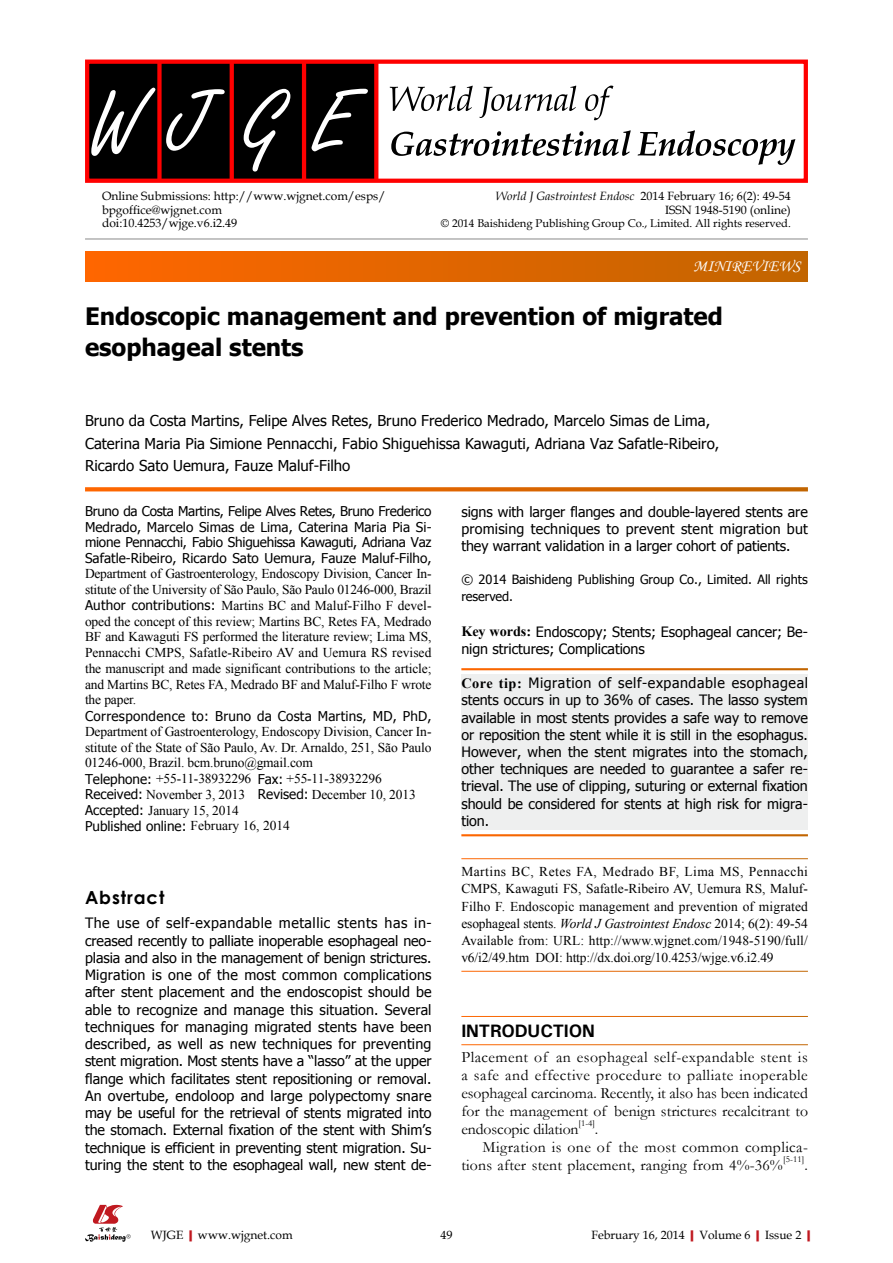
<style>
.page{position:relative;width:893px;height:1263px;background:#fff}
.page>*{position:absolute;margin:0;border:0;box-sizing:border-box;transform-origin:0 0}
.t1{font:700 24px/31.5px "Tahoma";color:#000}
.t2{font:700 18px "Univers";letter-spacing:-.01em;color:#000}
.t3{font:700 18px "Century Gothic";letter-spacing:.05em;color:#000}
.t4{font:16.5px "Monotype Corsiva";color:#fff}
.t5{font:15.75px/18px "Garamond";letter-spacing:.01em;color:#000;text-align:justify}
.t6{font:15px/22.5px "Tahoma";color:#000}
.t7{font:14.25px/17.2px "Tahoma";letter-spacing:-.005em;color:#000;text-align:justify}
.t8{font:13.5px/15.8px "Times New Roman";letter-spacing:-.01em;color:#000;text-align:justify}
.t9{font:13.5px/15.8px "Tahoma";color:#000;text-align:justify}
.t10{font:12.75px/17.1px "Tahoma";color:#000}
.t11{font:12px/13.5px "Book Antiqua";color:#000}
.t12{font:11.25px "Book Antiqua";color:#000}
.t13{font:9.15px "Garamond";color:#000}
.s1{font-style:italic}
.s2{font-family:"Tahoma"}
.s3{font-family:"Times New Roman"}
.s4{font-family:"Times New Roman";font-weight:700}
.s5{font-weight:700;color:#c01920}
</style>
<div class="page">
<div style="left:461px;top:674px;width:347px;height:156px;background:#eeefef"></div>
<hr style="left:85px;top:239px;width:723px;height:1px;background:#898989">
<svg style="left:85px;top:487px;width:723px;height:4px;background:#e16d0d"></svg>
<div style="left:85px;top:252px;width:723px;height:29px;background:linear-gradient(to right,#f60,#c16500)"></div>
<div style="left:87px;top:61px;width:289px;height:121px;background:#000"></div>
<div style="left:157px;top:61px;width:5px;height:121px;background:#f00"></div>
<svg style="left:230px;top:65px;width:4px;height:113px"></svg>
<hr style="left:302px;top:61px;width:4px;height:121px;background:#f00">
<svg style="left:374px;top:65px;width:4px;height:113px"></svg>
<div style="left:85px;top:60px;width:723px;height:123px;border:4px solid #f00"></div>
<svg style="left:311px;top:89px;width:57px;height:62px"></svg>
<svg style="left:244px;top:89px;width:46px;height:83px"></svg>
<svg style="left:166px;top:89px;width:59px;height:62px"></svg>
<svg style="left:91px;top:88px;width:64px;height:68px"></svg>
<svg style="left:390px;top:86px;width:223px;height:34px"></svg>
<svg style="left:391px;top:130px;width:404px;height:35px"></svg>
<svg style="left:85px;top:1205px;width:46px;height:37px"></svg>
<p class="t11" style="left:102px;top:189px;width:285px">Online Submissions: http://www.wjgnet.com/esps/ bpgoffice@wjgnet.com<br>doi:10.4253/wjge.v6.i2.49</p>
<p class="t11" style="left:496px;top:189px;width:296px;text-align:right"><span class="s1">World J Gastrointest Endosc</span> 2014 February 16; 6(2): 49-54<br>ISSN 1948-5190 (online)</p>
<p class="t12" style="left:441px;top:215px;width:352px">© 2014 Baishideng Publishing Group Co., Limited. All rights reserved.</p>
<p class="t4" style="left:693px;top:256px;width:109px">MINIREVIEWS</p>
<h1 class="t1" style="left:85px;top:298px;width:639px">Endoscopic management and prevention of migrated esophageal stents</h1>
<p class="t6" style="left:85px;top:409px;width:636px">Bruno da Costa Martins, Felipe Alves Retes, Bruno Frederico Medrado, Marcelo Simas de Lima,<br>Caterina Maria Pia Simione Pennacchi, Fabio Shiguehissa Kawaguti, Adriana Vaz Safatle-Ribeiro,<br>Ricardo Sato Uemura, Fauze Maluf-Filho</p>
<p class="t9" style="left:85px;top:502px;width:348px">Bruno da Costa Martins, Felipe Alves Retes, Bruno Frederico Medrado, Marcelo Simas de Lima, Caterina Maria Pia Si&shy;mione Pennacchi, Fabio Shiguehissa Kawaguti, Adriana Vaz Safatle-Ribeiro, Ricardo Sato Uemura, Fauze Maluf-Filho,</p>
<p class="t8" style="left:85px;top:566px;width:348px">Department of Gastroenterology, Endoscopy Division, Cancer In&shy;stitute of the University of São Paulo, São Paulo 01246-000, Brazil <span class="s2">Author contributions:</span> Martins BC and Maluf-Filho F devel&shy;oped the concept of this review; Martins BC, Retes FA, Medrado BF and Kawaguti FS performed the literature review; Lima MS, Pennacchi CMPS, Safatle-Ribeiro AV and Uemura RS revised the manuscript and made significant contributions to the article; and Martins BC, Retes FA, Medrado BF and Maluf-Filho F wrote the paper.</p>
<p class="t9" style="left:85px;top:707px;width:348px">Correspondence to: Bruno da Costa Martins, MD, PhD,</p>
<p class="t8" style="left:85px;top:723px;width:348px;text-align:left">Department of Gastroenterology, Endoscopy Division, Cancer In&shy;stitute of the State of São Paulo, Av. Dr. Arnaldo, 251, São Paulo 01246-000, Brazil. bcm.bruno@gmail.com<br><span class="s2">Telephone:</span> +55-11-38932296 <span class="s2">Fax:</span> +55-11-38932296<br><span class="s2">Received:</span> November 3, 2013 <span class="s2">Revised:</span> December 10, 2013<br><span class="s2">Accepted:</span> January 15, 2014</p>
<p class="t9" style="left:85px;top:817px;width:206px">Published online: <span class="s3">February 16, 2014</span></p>
<p class="t7" style="left:461px;top:502px;width:348px">signs with larger flanges and double-layered stents are promising techniques to prevent stent migration but they warrant validation in a larger cohort of patients.</p>
<p class="t10" style="left:461px;top:570px;width:348px">© 2014 Baishideng Publishing Group Co., Limited. All rights reserved.</p>
<p class="t7" style="left:461px;top:622px;width:348px"><span class="s4">Key words:</span> Endoscopy; Stents; Esophageal cancer; Be&shy;nign strictures; Complications</p>
<p class="t7" style="left:461px;top:674px;width:348px"><span class="s4">Core tip:</span> Migration of self-expandable esophageal stents occurs in up to 36% of cases. The lasso system available in most stents provides a safe way to remove or reposition the stent while it is still in the esophagus.<br>However, when the stent migrates into the stomach, other techniques are needed to guarantee a safer re&shy;trieval. The use of clipping, suturing or external fixation should be considered for stents at high risk for migra&shy;tion.</p>
<p class="t3" style="left:85px;top:884px;width:81px">Abstract</p>
<p class="t7" style="left:85px;top:914px;width:348px">The use of self-expandable metallic stents has in&shy;creased recently to palliate inoperable esophageal neo&shy;plasia and also in the management of benign strictures.<br>Migration is one of the most common complications after stent placement and the endoscopist should be able to recognize and manage this situation. Several techniques for managing migrated stents have been described, as well as new techniques for preventing stent migration. Most stents have a “lasso” at the upper flange which facilitates stent repositioning or removal.<br>An overtube, endoloop and large polypectomy snare may be useful for the retrieval of stents migrated into the stomach. External fixation of the stent with Shim’s technique is efficient in preventing stent migration. Su&shy;turing the stent to the esophageal wall, new stent de-</p>
<p class="t8" style="left:461px;top:863px;width:348px;line-height:17.1px">Martins BC, Retes FA, Medrado BF, Lima MS, Pennacchi CMPS, Kawaguti FS, Safatle-Ribeiro AV, Uemura RS, Maluf-Filho F. Endoscopic management and prevention of migrated esophageal stents. <span class="s1">World J Gastrointest Endosc</span> 2014; 6(2): 49-54<br>Available from: URL: http://www.wjgnet.com/1948-5190/full/ v6/i2/49.htm DOI: http://dx.doi.org/10.4253/wjge.v6.i2.49</p>
<p class="t2" style="left:461px;top:1019px;width:135px">INTRODUCTION</p>
<p class="t5" style="left:461px;top:1047px;width:348px">Placement of an esophageal self-expandable stent is a safe and effective procedure to palliate inoperable esophageal carcinoma. Recently, it also has been indicated for the management of benign strictures recalcitrant to endoscopic dilation</p>
<p class="t13" style="left:579px;top:1117px;width:18px">[1-4]</p>
<p class="t5" style="left:595px;top:1119px;width:5px">.</p>
<p class="t5" style="left:483px;top:1137px;width:327px">Migration is one of the most common complica-</p>
<p class="t5" style="left:461px;top:1155px;width:323px">tions after stent placement, ranging from 4%-36%</p>
<p class="t13" style="left:783px;top:1153px;width:23px">[5-11]</p>
<p class="t5" style="left:804px;top:1155px;width:5px">.</p>
<p class="t11" style="left:151px;top:1227px;width:143px">WJGE<span class="s5">|</span>www.wjgnet.com</p>
<p class="t11" style="left:440px;top:1227px;width:13px">49</p>
<p class="t11" style="left:591px;top:1227px;width:226px">February 16, 2014<span class="s5">|</span>Volume 6<span class="s5">|</span>Issue 2<span class="s5">|</span></p>
</div>
